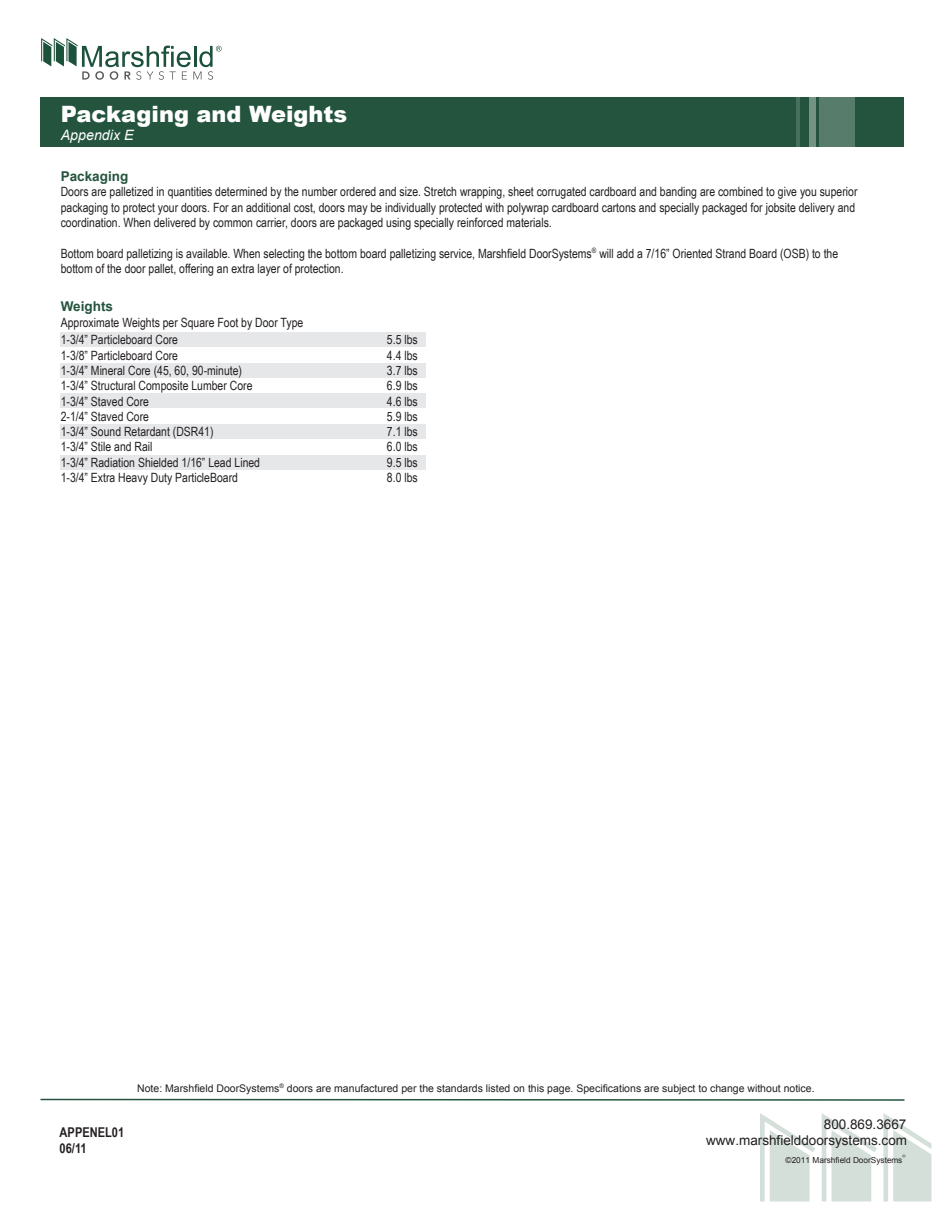
<style>
.page{position:relative;width:945px;height:1215px;background:#fff}
.page>*{position:absolute;margin:0;border:0;box-sizing:border-box;transform-origin:0 0}
.t1{font:900 22.5px "Arial";color:#fff}
.t2{font:italic 14.25px "Arial";color:#fff}
.t3{font:13.5px/16.2px "Arial";color:#231f20;text-align:right}
.t4{font:700 13.5px "Arial";color:#24543e}
.t5{font:700 13.5px/16.2px "Arial Narrow";color:#231f20}
.t6{font:12.75px/15.3px "Arial Narrow";color:#231f20}
.t7{font:10.5px "Arial";color:#231f20}
.t8{font:8.25px "Arial";color:#231f20}
</style>
<div class="page">
<div style="left:61px;top:333px;width:365px;height:14px;background:#e6e7e9"></div>
<div style="left:61px;top:363px;width:365px;height:15px;background:#e6e7e9"></div>
<div style="left:61px;top:394px;width:365px;height:14px;background:#e6e7e9"></div>
<div style="left:61px;top:424px;width:365px;height:15px;background:#e6e7e9"></div>
<div style="left:61px;top:455px;width:365px;height:14px;background:#e6e7e9"></div>
<div style="left:40px;top:97px;width:864px;height:50px;background:#24543e"></div>
<svg style="left:41px;top:38px;width:181px;height:42px"></svg>
<div style="left:819px;top:97px;width:36px;height:50px;background:#577c6b"></div>
<div style="left:809px;top:97px;width:7px;height:50px;background:#739385"></div>
<hr style="left:797px;top:97px;width:3px;height:50px;background:#466f5e">
<svg style="left:40px;top:1098px;width:865px;height:3px"></svg>
<svg style="left:822px;top:1113px;width:55px;height:89px"></svg>
<svg style="left:760px;top:1113px;width:55px;height:89px"></svg>
<svg style="left:883px;top:1113px;width:48px;height:89px"></svg>
<h1 class="t1" style="left:61px;top:98px;width:288px">Packaging and Weights</h1>
<p class="t2" style="left:61px;top:126px;width:74px">Appendix E</p>
<p class="t4" style="left:61px;top:167px;width:69px">Packaging</p>
<p class="t6" style="left:61px;top:184px;width:798px">Doors are palletized in quantities determined by the number ordered and size. Stretch wrapping, sheet corrugated cardboard and banding are combined to give you superior packaging to protect your doors. For an additional cost, doors may be individually protected with polywrap cardboard cartons and specially packaged for jobsite delivery and coordination. When delivered by common carrier, doors are packaged using specially reinforced materials.</p>
<p class="t6" style="left:61px;top:245px;width:779px">Bottom board palletizing is available. When selecting the bottom board palletizing service, Marshfield DoorSystems<sup>®</sup> will add a 7/16” Oriented Strand Board (OSB) to the bottom of the door pallet, offering an extra layer of protection.</p>
<p class="t4" style="left:61px;top:298px;width:54px">Weights</p>
<p class="t6" style="left:61px;top:313px;width:244px;line-height:17.7px">Approximate Weights per Square Foot by Door Type<br>1-3/4” Particleboard Core</p>
<p class="t6" style="left:61px;top:347px;width:201px">1-3/8” Particleboard Core<br>1-3/4” Mineral Core (45, 60, 90-minute)<br>1-3/4” Structural Composite Lumber Core<br>1-3/4” Staved Core<br>2-1/4” Staved Core<br>1-3/4” Sound Retardant (DSR41)<br>1-3/4” Stile and Rail<br>1-3/4” Radiation Shielded 1/16” Lead Lined<br>1-3/4” Extra Heavy Duty ParticleBoard</p>
<p class="t6" style="left:387px;top:332px;width:32px;text-align:justify">5.5 lbs 4.4 lbs 3.7 lbs 6.9 lbs 4.6 lbs 5.9 lbs 7.1 lbs 6.0 lbs 9.5 lbs 8.0 lbs</p>
<p class="t5" style="left:60px;top:1123px;width:66px">APPENEL01<br>06/11</p>
<p class="t7" style="left:137px;top:1081px;width:679px">Note: Marshfield DoorSystems<sup>®</sup> doors are manufactured per the standards listed on this page. Specifications are subject to change without notice.</p>
<p class="t3" style="left:706px;top:1117px;width:203px">800.869.3667 www.marshfielddoorsystems.com</p>
<p class="t8" style="left:786px;top:1154px;width:118px">©2011 Marshfield DoorSystems</p>
</div>
